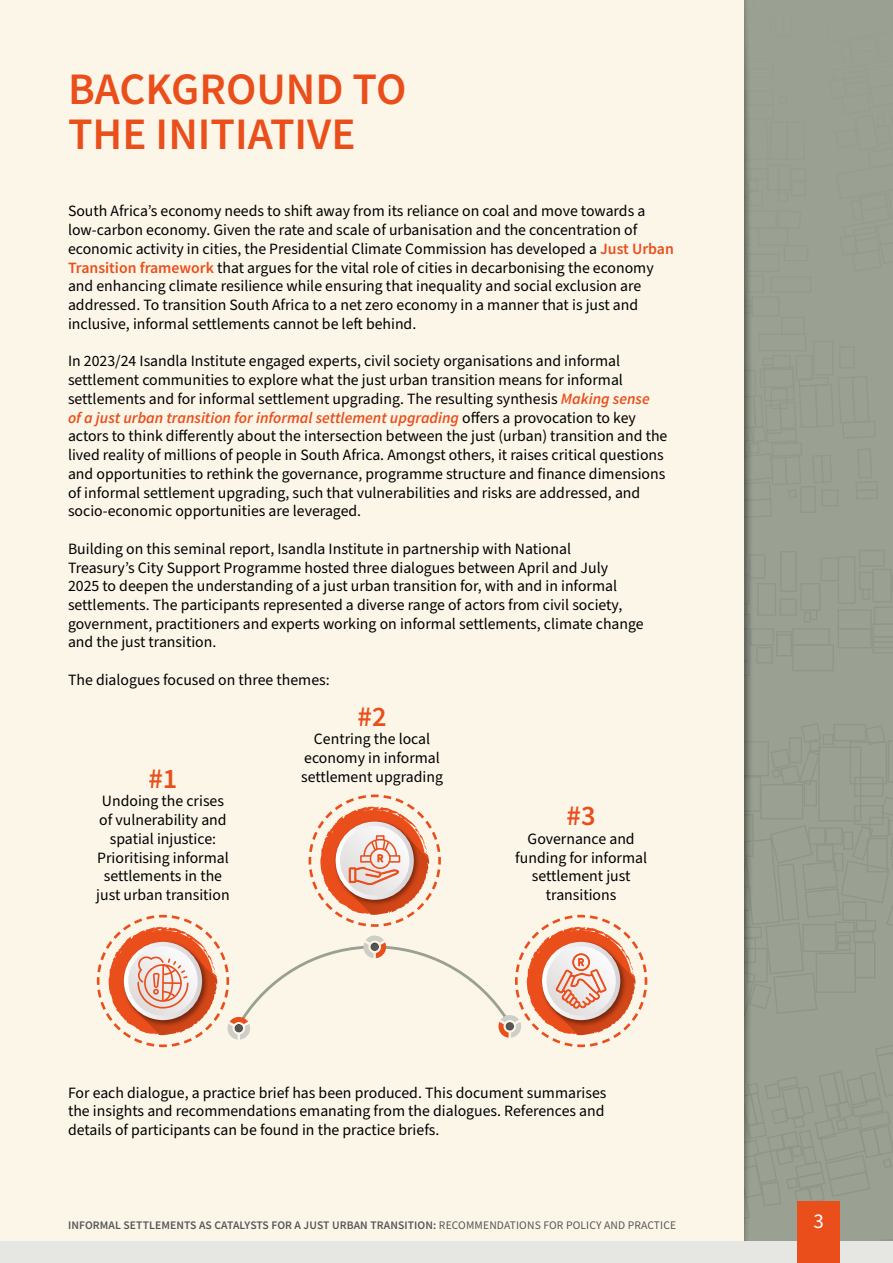
<style>
.page{position:relative;width:893px;height:1263px;background:#fcf6e9}
.page>*{position:absolute;margin:0;border:0;box-sizing:border-box;transform-origin:0 0}
.t1{font:600 45px/45px "Source Sans Pro";color:#e94e1b}
.t2{font:600 28.35px "Source Sans Pro";color:#e94e1b}
.t3{font:21px "Source Sans Pro";color:#fff}
.t4{font:15.75px/18.8px "Source Sans Pro";color:#000}
.t5{font:600 11.55px "Source Sans Pro";letter-spacing:.01em;color:#575756}
.s1{font-weight:600;color:#e94e1b}
.s2{font-weight:600;font-style:italic;color:#e94e1b}
.s3{font-weight:400}
</style>
<div class="page">
<svg style="left:744px;top:0;width:149px;height:1242px;background:#979d8f"></svg>
<svg style="left:96px;top:794px;width:552px;height:254px"></svg>
<div style="left:357px;top:931px;width:34px;height:22px;background:#000;opacity:.5"></div>
<div style="left:0;top:1242px;width:893px;height:21px;background:#e6e6e3"></div>
<div style="left:797px;top:1202px;width:43px;height:61px;background:#e94e1b"></div>
<h1 class="t1" style="left:68px;top:66px;width:340px">BACKGROUND TO<br>THE INITIATIVE</h1>
<p class="t4" style="left:68px;top:202px;width:607px">South Africa’s economy needs to shift away from its reliance on coal and move towards a low-carbon economy. Given the rate and scale of urbanisation and the concentration of economic activity in cities, the Presidential Climate Commission has developed a <span class="s1">Just Urban Transition framework</span> that argues for the vital role of cities in decarbonising the economy and enhancing climate resilience while ensuring that inequality and social exclusion are addressed. To transition South Africa to a net zero economy in a manner that is just and inclusive, informal settlements cannot be left behind.</p>
<p class="t4" style="left:68px;top:352px;width:601px">In 2023/24 Isandla Institute engaged experts, civil society organisations and informal settlement communities to explore what the just urban transition means for informal settlements and for informal settlement upgrading. The resulting synthesis <span class="s2">Making sense<br>of a just urban transition for informal settlement upgrading</span> offers a provocation to key actors to think differently about the intersection between the just (urban) transition and the lived reality of millions of people in South Africa. Amongst others, it raises critical questions and opportunities to rethink the governance, programme structure and finance dimensions of informal settlement upgrading, such that vulnerabilities and risks are addressed, and socio-economic opportunities are leveraged.</p>
<p class="t4" style="left:68px;top:540px;width:577px">Building on this seminal report, Isandla Institute in partnership with National<br>Treasury’s City Support Programme hosted three dialogues between April and July<br>2025 to deepen the understanding of a just urban transition for, with and in informal settlements. The participants represented a diverse range of actors from civil society, government, practitioners and experts working on informal settlements, climate change and the just transition.</p>
<p class="t4" style="left:68px;top:671px;width:263px">The dialogues focused on three themes:</p>
<h2 class="t2" style="left:358px;top:697px;width:31px">#2</h2>
<p class="t4" style="left:301px;top:730px;width:143px;text-align:center">Centring the local economy in informal settlement upgrading</p>
<h2 class="t2" style="left:148px;top:759px;width:31px">#1</h2>
<p class="t4" style="left:96px;top:792px;width:135px;text-align:center">Undoing the crises of vulnerability and spatial injustice:<br>Prioritising informal settlements in the just urban transition</p>
<h2 class="t2" style="left:567px;top:797px;width:31px">#3</h2>
<p class="t4" style="left:515px;top:830px;width:133px;text-align:center">Governance and funding for informal settlement just transitions</p>
<p class="t4" style="left:68px;top:1083px;width:540px;text-align:justify">For each dialogue, a practice brief has been produced. This document summarises the insights and recommendations emanating from the dialogues. References and details of participants can be found in the practice briefs.</p>
<p class="t5" style="left:68px;top:1217px;width:610px">INFORMAL SETTLEMENTS AS CATALYSTS FOR A JUST URBAN TRANSITION: <span class="s3">RECOMMENDATIONS FOR POLICY AND PRACTICE</span></p>
<h3 class="t3" style="left:813px;top:1207px;width:12px">3</h3>
</div>
